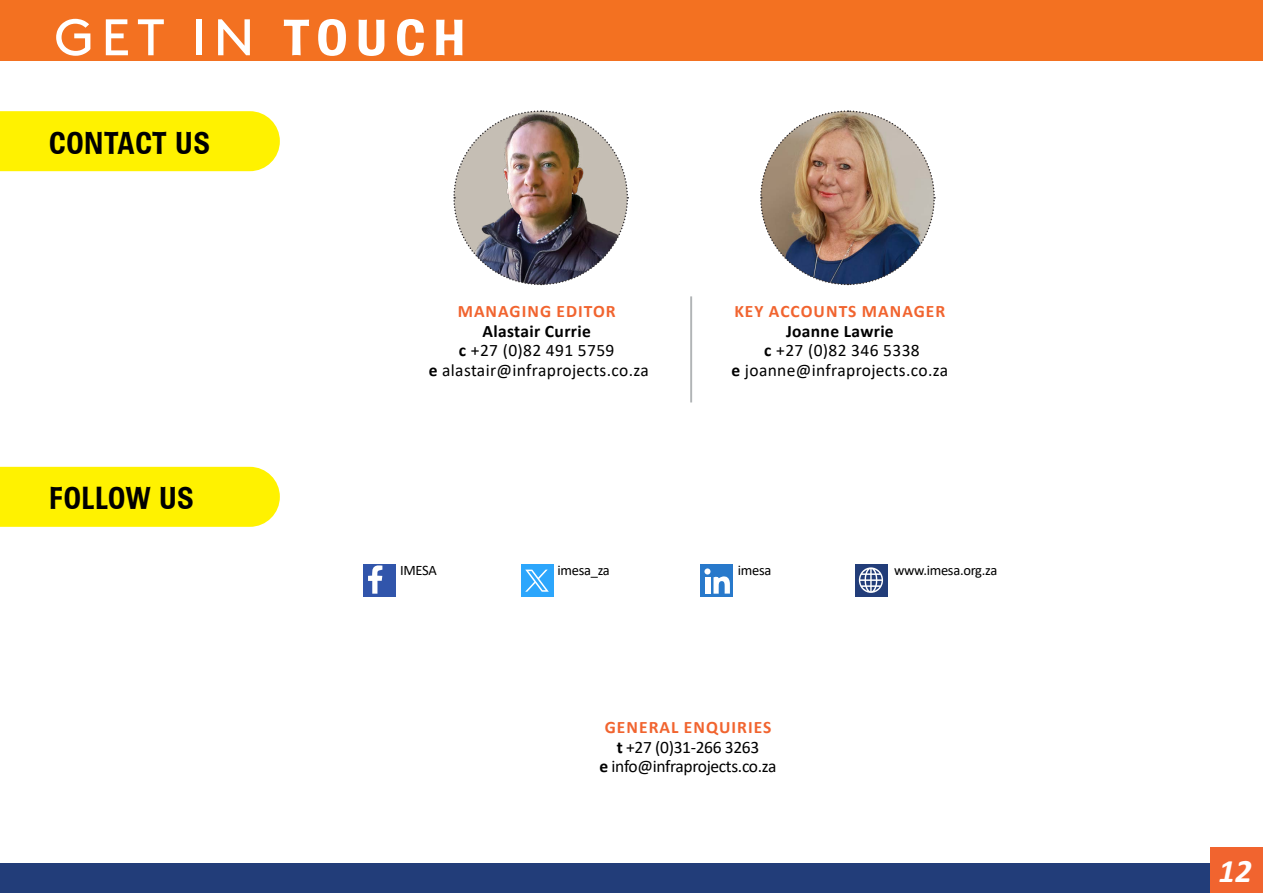
<style>
.page{position:relative;width:1263px;height:893px;background:#fff}
.page>*{position:absolute;margin:0;border:0;box-sizing:border-box;transform-origin:0 0}
.t1{font:51.3px "Brown";color:#fff;scale:1.05 1}
.t2{font:italic 700 33px "Calibri";color:#fff}
.t3{font:700 31.65px "Brown";color:#000;scale:.93 1}
.t4{font:17.55px/19.5px "Calibri";letter-spacing:.02em;color:#000;text-align:center}
.t5{font:17.55px/19.5px "Calibri";letter-spacing:-.02em;color:#000;text-align:center}
.t6{font:700 17.55px "Calibri";letter-spacing:.06em;color:#f1642f}
.t7{font:14.55px "Calibri";letter-spacing:-.02em;color:#000}
.s1{font-weight:700}
.s2{font-weight:700;color:#f1642f}
</style>
<div class="page">
<div style="left:0;top:0;width:1263px;height:60px;background:#f37121"></div>
<div style="left:0;top:863px;width:1263px;height:30px;background:#223d79"></div>
<div style="left:1211px;top:848px;width:52px;height:45px;background:#f1642f"></div>
<div style="left:0;top:111px;width:280px;height:60px;background:#fff200"></div>
<div style="left:0;top:467px;width:280px;height:60px;background:#fff200"></div>
<div style="left:364px;top:564px;width:32px;height:32px;background:#3155ab"></div>
<svg style="left:368px;top:565px;width:14px;height:29px"></svg>
<div style="left:521px;top:564px;width:33px;height:32px;background:#2ca6fc"></div>
<div style="left:700px;top:564px;width:33px;height:32px;background:#2879cb"></div>
<svg style="left:704px;top:568px;width:26px;height:26px"></svg>
<div style="left:855px;top:564px;width:32px;height:32px;background:#223d79"></div>
<svg style="left:859px;top:567px;width:24px;height:26px"></svg>
<svg style="left:525px;top:570px;width:24px;height:22px"></svg>
<hr style="left:690px;top:296px;width:2px;height:106px;background:#b1b4b6">
<img style="left:453px;top:110px;width:176px;height:176px">
<img style="left:760px;top:110px;width:176px;height:176px">
<h1 class="t1" style="left:54px;top:8px;width:394px">GET IN <span class="s1">TOUCH</span></h1>
<h3 class="t3" style="left:49px;top:125px;width:175px">CONTACT US</h3>
<h3 class="t3" style="left:49px;top:481px;width:158px">FOLLOW US</h3>
<p class="t6" style="left:458px;top:299px;width:160px">MANAGING EDITOR</p>
<p class="t4" style="left:429px;top:321px;width:222px"><span class="s1">Alastair Currie<br>c</span> +27 (0)82 491 5759<br><span class="s1">e</span> alastair@infraprojects.co.za</p>
<p class="t6" style="left:734px;top:299px;width:212px">KEY ACCOUNTS MANAGER</p>
<p class="t4" style="left:731px;top:321px;width:218px"><span class="s1">Joanne Lawrie<br>c</span> +27 (0)82 346 5338<br><span class="s1">e</span> joanne@infraprojects.co.za</p>
<p class="t7" style="left:400px;top:560px;width:38px">IMESA</p>
<p class="t7" style="left:558px;top:560px;width:54px">imesa_za</p>
<p class="t7" style="left:738px;top:560px;width:35px">imesa</p>
<p class="t7" style="left:894px;top:560px;width:105px">www.imesa.org.za</p>
<p class="t5" style="left:600px;top:717px;width:178px"><span class="s2">GENERAL ENQUIRIES </span><span class="s1">t</span> +27 (0)31-266 3263<br><span class="s1">e</span> info@infraprojects.co.za</p>
<h2 class="t2" style="left:1218px;top:847px;width:35px">12</h2>
</div>
